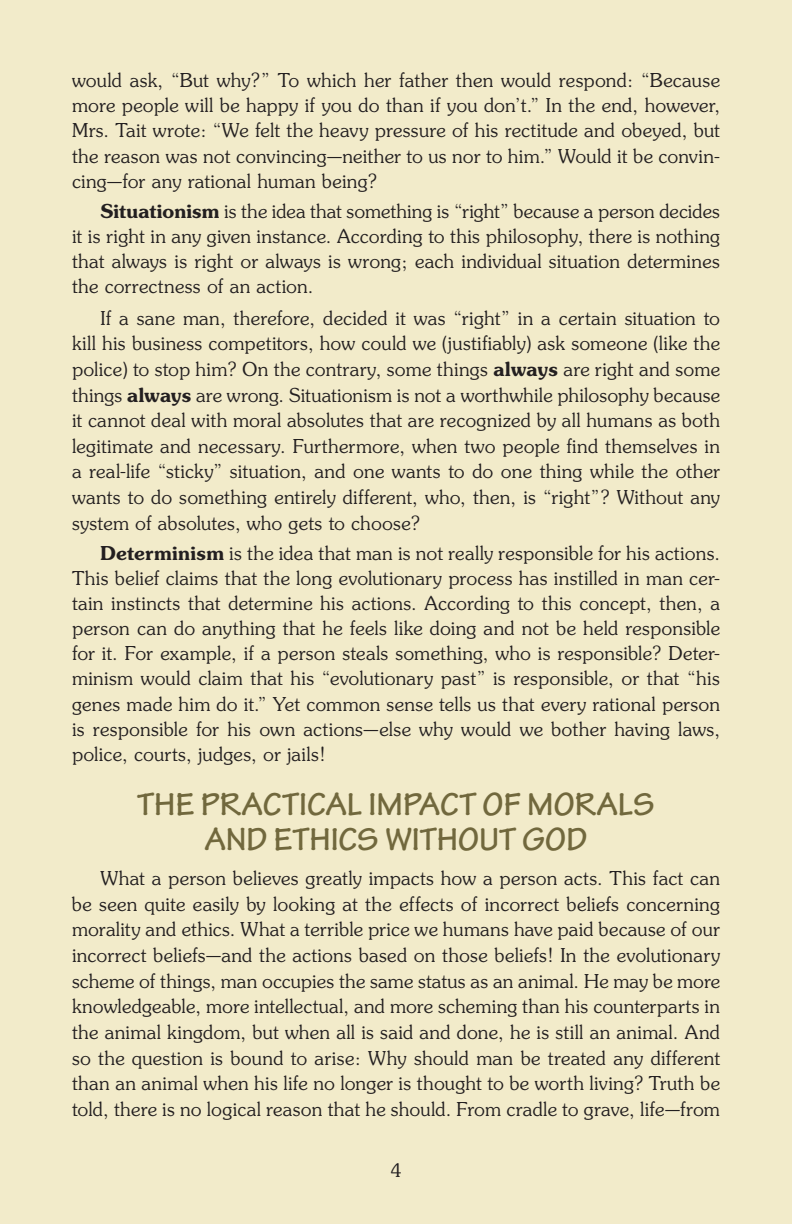
<style>
.page{position:relative;width:792px;height:1224px;background:#f2ebca}
.page>*{position:absolute;margin:0;border:0;box-sizing:border-box;transform-origin:0 0}
.Head_level_1{font:700 34px/34.6px "Tekton Pro";color:#71683d;text-align:center}
.Body_Text{font:21px/25.6px "Souvenir Light DTC";letter-spacing:.015em;color:#231f20;text-align:justify}
.Body_Text_1st_word_b{font:21px/25px "Souvenir Light DTC";letter-spacing:.015em;color:#231f20;text-align:justify}
.t1{font:20px "Souvenir Light DTC";color:#231f20}
.s1{font-family:"Souvenir Demi DTC"}
</style>
<div class="page">
<p class="Body_Text_1st_word_b" style="left:72px;top:69px;width:650px">would ask, “But why?” To which her father then would respond: “Because more people will be happy if you do than if you don’t.” In the end, however, Mrs. Tait wrote: “We felt the heavy pressure of his rectitude and obeyed, but the reason was not convincing—neither to us nor to him.” Would it be convin&shy;cing—for any rational human being?</p>
<p class="Body_Text_1st_word_b" style="left:72px;top:199px;width:650px;text-indent:28px"><span class="s1">Situationism</span> is the idea that something is “right” because a person decides it is right in any given instance. According to this philosophy, there is nothing that always is right or always is wrong; each individual situation determines the correctness of an action.</p>
<p class="Body_Text" style="left:72px;top:305px;width:650px;text-indent:28px">If a sane man, therefore, decided it was “right” in a certain situation to kill his business competitors, how could we (justifiably) ask someone (like the police) to stop him? On the contrary, some things <span class="s1">always</span> are right and some things <span class="s1">always</span> are wrong. Situationism is not a worthwhile philosophy because it cannot deal with moral absolutes that are recognized by all humans as both legitimate and necessary. Furthermore, when two people find themselves in a real-life “sticky” situation, and one wants to do one thing while the other wants to do something entirely different, who, then, is “right”? Without any system of absolutes, who gets to choose?</p>
<p class="Body_Text_1st_word_b" style="left:72px;top:542px;width:649px;text-indent:28px"><span class="s1">Determinism</span> is the idea that man is not really responsible for his actions.<br>This belief claims that the long evolutionary process has instilled in man cer&shy;tain instincts that determine his actions. According to this concept, then, a person can do anything that he feels like doing and not be held responsible for it. For example, if a person steals something, who is responsible? Deter&shy;minism would claim that his “evolutionary past” is responsible, or that “his genes made him do it.” Yet common sense tells us that every rational person is responsible for his own actions—else why would we bother having laws, police, courts, judges, or jails!</p>
<p class="Head_level_1" style="left:137px;top:787px;width:519px">THE PRACTICAL IMPACT OF MORALS<br>AND ETHICS WITHOUT GOD</p>
<p class="Body_Text" style="left:72px;top:866px;width:650px;text-indent:28px">What a person believes greatly impacts how a person acts. This fact can be seen quite easily by looking at the effects of incorrect beliefs concerning morality and ethics. What a terrible price we humans have paid because of our incorrect beliefs—and the actions based on those beliefs! In the evolutionary scheme of things, man occupies the same status as an animal. He may be more knowledgeable, more intellectual, and more scheming than his counterparts in the animal kingdom, but when all is said and done, he is still an animal. And so the question is bound to arise: Why should man be treated any different than an animal when his life no longer is thought to be worth living? Truth be told, there is no logical reason that he should. From cradle to grave, life—from</p>
<p class="t1" style="left:391px;top:1160px;width:12px">4</p>
</div>
